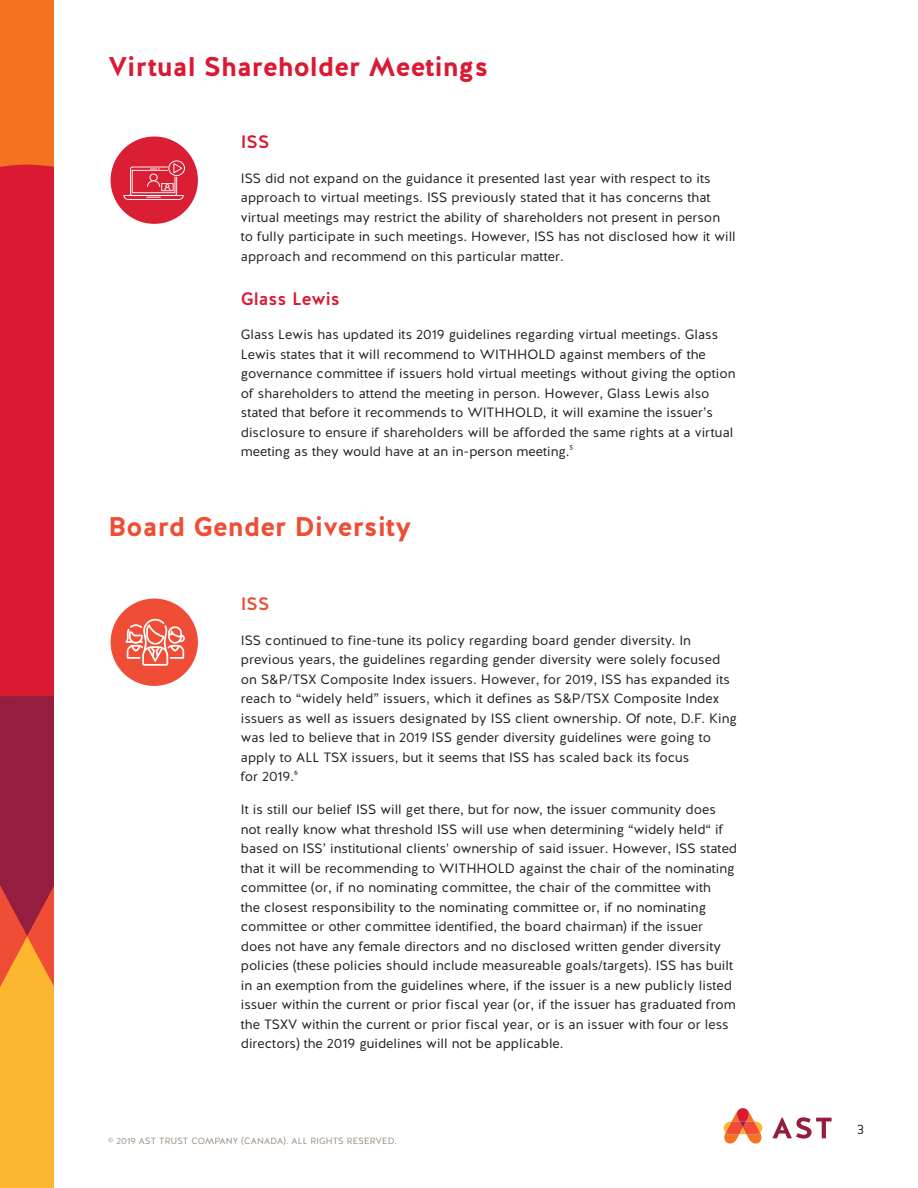
<style>
.page{position:relative;width:918px;height:1188px;background:#fff}
.page>*{position:absolute;margin:0;border:0;box-sizing:border-box;transform-origin:0 0}
.t1{font:700 27px "Halis GR";color:#da1a32}
.t2{font:700 27px "Halis GR";color:#ef4d35}
.Subhead{font:500 18px "Halis GR";color:#da1a32}
.Subhead-2{font:500 18px "Halis GR";color:#ef4d35}
.BODY_COPY{font:13.5px/19.5px "Halis GR";color:#231f20}
.t3{font:13.5px "Halis GR S Book";color:#231f20}
.t4{font:9px "Halis GR";letter-spacing:.02em;color:#998b7d}
</style>
<div class="page">
<div style="left:0;top:0;width:54px;height:1188px;background:#f47321"></div>
<svg style="left:0;top:165px;width:54px;height:1023px;background:#d43f34"></svg>
<svg style="left:772px;top:1117px;width:60px;height:22px"></svg>
<svg style="left:723px;top:1108px;width:39px;height:36px"></svg>
<div style="left:109px;top:597px;width:90px;height:90px;background:#ef4d35;border-radius:50%"></div>
<div style="left:108px;top:596px;width:93px;height:92px;border:3px solid #fff;border-radius:50%"></div>
<svg style="left:125px;top:619px;width:60px;height:47px"></svg>
<div style="left:109px;top:135px;width:90px;height:90px;background:#da1e33;border-radius:50%"></div>
<div style="left:108px;top:134px;width:93px;height:92px;border:3px solid #fff;border-radius:50%"></div>
<svg style="left:124px;top:160px;width:61px;height:40px"></svg>
<p class="t1" style="left:108px;top:49px;width:382px">Virtual Shareholder Meetings</p>
<p class="Subhead" style="left:241px;top:130px;width:30px">ISS</p>
<p class="BODY_COPY" style="left:241px;top:169px;width:496px">ISS did not expand on the guidance it presented last year with respect to its approach to virtual meetings. ISS previously stated that it has concerns that virtual meetings may restrict the ability of shareholders not present in person to fully participate in such meetings. However, ISS has not disclosed how it will approach and recommend on this particular matter.</p>
<p class="Subhead" style="left:241px;top:287px;width:101px">Glass Lewis</p>
<p class="BODY_COPY" style="left:241px;top:325px;width:496px">Glass Lewis has updated its 2019 guidelines regarding virtual meetings. Glass Lewis states that it will recommend to WITHHOLD against members of the governance committee if issuers hold virtual meetings without giving the option of shareholders to attend the meeting in person. However, Glass Lewis also stated that before it recommends to WITHHOLD, it will examine the issuer’s disclosure to ensure if shareholders will be afforded the same rights at a virtual meeting as they would have at an in-person meeting.⁵</p>
<p class="t2" style="left:108px;top:510px;width:305px">Board Gender Diversity</p>
<p class="Subhead-2" style="left:241px;top:593px;width:30px">ISS</p>
<p class="BODY_COPY" style="left:241px;top:631px;width:498px">ISS continued to fine-tune its policy regarding board gender diversity. In previous years, the guidelines regarding gender diversity were solely focused on S&amp;P/TSX Composite Index issuers. However, for 2019, ISS has expanded its reach to “widely held” issuers, which it defines as S&amp;P/TSX Composite Index issuers as well as issuers designated by ISS client ownership. Of note, D.F. King was led to believe that in 2019 ISS gender diversity guidelines were going to apply to ALL TSX issuers, but it seems that ISS has scaled back its focus<br>for 2019.⁶</p>
<p class="BODY_COPY" style="left:241px;top:800px;width:498px">It is still our belief ISS will get there, but for now, the issuer community does not really know what threshold ISS will use when determining “widely held“ if based on ISS’ institutional clients' ownership of said issuer. However, ISS stated that it will be recommending to WITHHOLD against the chair of the nominating committee (or, if no nominating committee, the chair of the committee with<br>the closest responsibility to the nominating committee or, if no nominating committee or other committee identified, the board chairman) if the issuer<br>does not have any female directors and no disclosed written gender diversity policies (these policies should include measureable goals/targets). ISS has built in an exemption from the guidelines where, if the issuer is a new publicly listed issuer within the current or prior fiscal year (or, if the issuer has graduated from the TSXV within the current or prior fiscal year, or is an issuer with four or less directors) the 2019 guidelines will not be applicable.</p>
<p class="t4" style="left:108px;top:1135px;width:290px">© 2019 AST TRUST COMPANY (CANADA). ALL RIGHTS RESERVED.</p>
<p class="t3" style="left:857px;top:1120px;width:8px">3</p>
</div>
